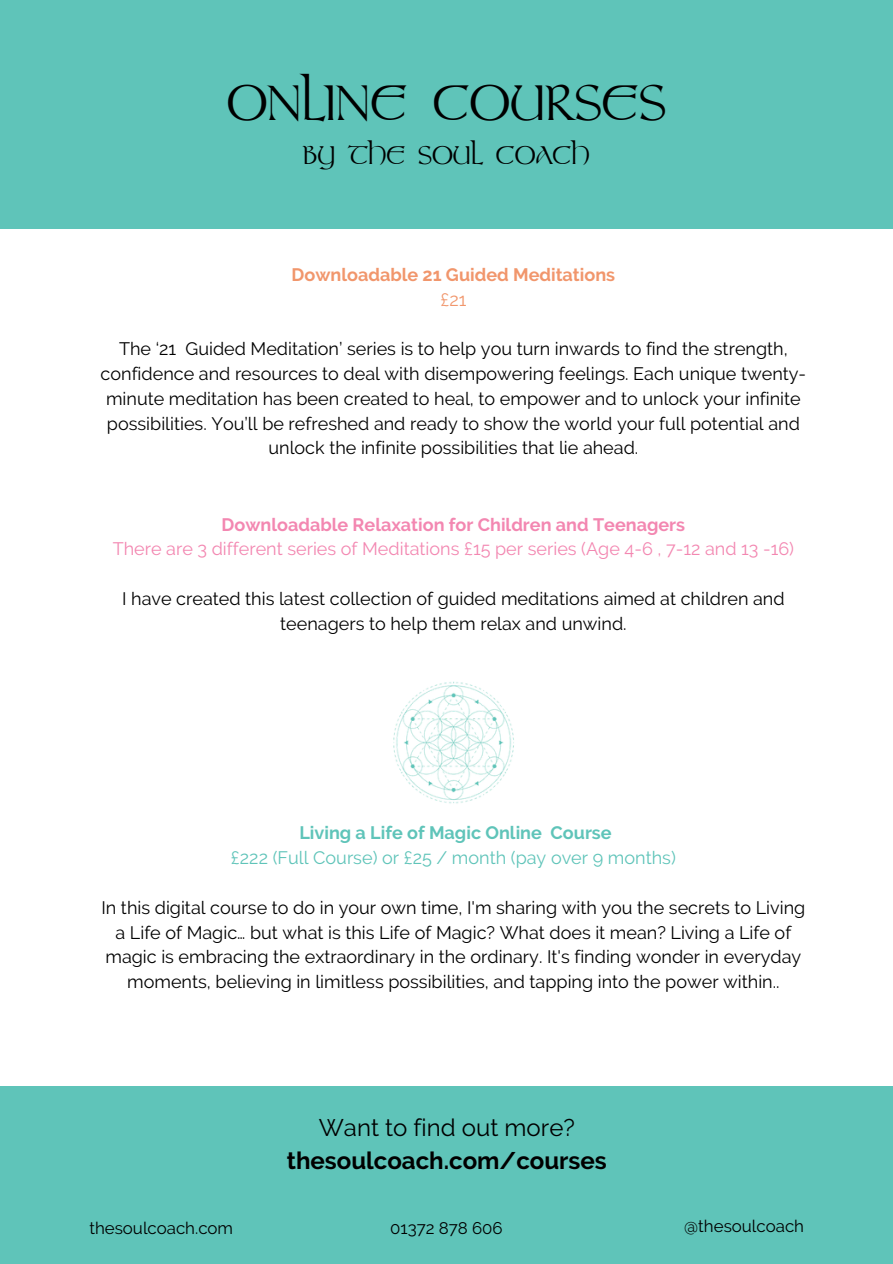
<style>
.page{position:relative;width:893px;height:1264px;background:#fff}
.page>*{position:absolute;margin:0;border:0;box-sizing:border-box;transform-origin:0 0}
.t1{font:49.2px "Stonehenge";color:#000}
.t2{font:25.2px "Stonehenge";color:#000}
.t3{font:700 24px "Raleway";color:#000}
.t4{font:24px "Raleway";color:#000}
.t5{font:18px/24.8px "Raleway";color:#000;text-align:center}
.t6{font:18px "Raleway";color:#f387b1}
.t7{font:700 18px "Raleway";color:#f387b1}
.t8{font:18px "Raleway";color:#5fc4b9}
.t9{font:700 18px "Raleway";color:#f1966c}
.t10{font:700 18px "Raleway";color:#5fc4b9}
.t11{font:18px "Raleway";color:#f1966c}
.t12{font:16.8px "Raleway";color:#000}
</style>
<div class="page">
<div style="left:0;top:0;width:892px;height:228px;background:#5fc4b9"></div>
<div style="left:0;top:1086px;width:892px;height:177px;background:#5fc4b9"></div>
<img style="left:393px;top:681px;width:121px;height:123px">
<p class="t1" style="left:227px;top:74px;width:441px">ONLINE COURSES</p>
<p class="t2" style="left:303px;top:140px;width:288px">BY THE SOUL COACH</p>
<p class="t9" style="left:291px;top:264px;width:325px">Downloadable 21 Guided Meditations</p>
<p class="t11" style="left:440px;top:289px;width:28px">£21</p>
<p class="t5" style="left:101px;top:336px;width:707px">The ‘21 Guided Meditation’ series is to help you turn inwards to find the strength, confidence and resources to deal with disempowering feelings. Each unique twenty&shy;minute meditation has been created to heal, to empower and to unlock your infinite possibilities. You’ll be refreshed and ready to show the world your full potential and unlock the infinite possibilities that lie ahead.</p>
<p class="t7" style="left:222px;top:513px;width:465px">Downloadable Relaxation for Children and Teenagers</p>
<p class="t6" style="left:113px;top:538px;width:682px">There are 3 different series of Meditations £15 per series (Age 4-6 , 7-12 and 13 -16)</p>
<p class="t5" style="left:122px;top:586px;width:664px">I have created this latest collection of guided meditations aimed at children and teenagers to help them relax and unwind.</p>
<p class="t10" style="left:299px;top:822px;width:314px">Living a Life of Magic Online Course</p>
<p class="t8" style="left:231px;top:847px;width:446px">£222 (Full Course) or £25 / month (pay over 9 months)</p>
<p class="t5" style="left:101px;top:895px;width:705px">In this digital course to do in your own time, I'm sharing with you the secrets to Living a Life of Magic… but what is this Life of Magic? What does it mean? Living a Life of magic is embracing the extraordinary in the ordinary. It's finding wonder in everyday moments, believing in limitless possibilities, and tapping into the power within..</p>
<p class="t4" style="left:319px;top:1113px;width:257px">Want to find out more?</p>
<p class="t3" style="left:287px;top:1146px;width:321px">thesoulcoach.com/courses</p>
<p class="t12" style="left:89px;top:1218px;width:145px">thesoulcoach.com</p>
<p class="t12" style="left:390px;top:1218px;width:114px">01372 878 606</p>
<p class="t12" style="left:684px;top:1216px;width:121px">@thesoulcoach</p>
</div>
